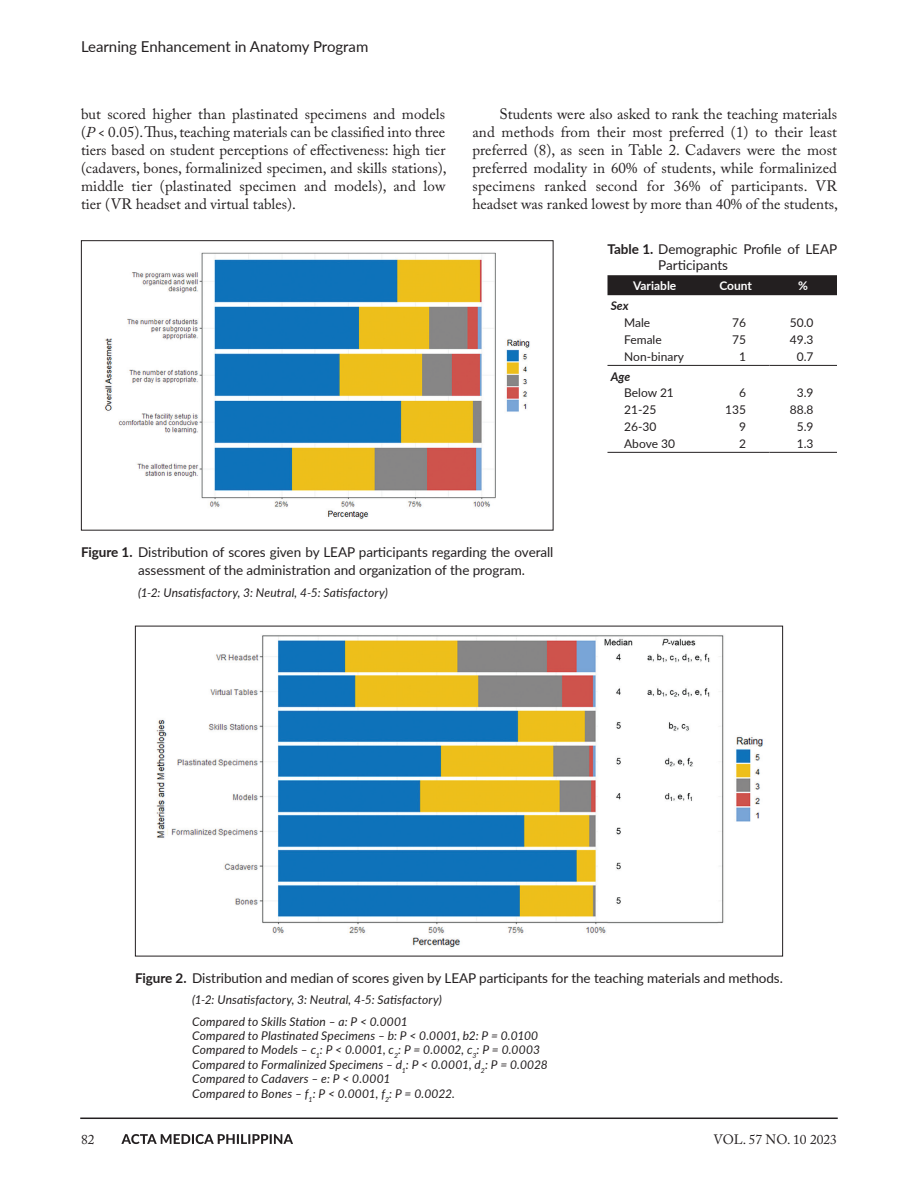
<style>
.page{position:relative;width:918px;height:1188px;background:#fff}
.page>*{position:absolute;margin:0;border:0;box-sizing:border-box;transform-origin:0 0}
.t1{font:15px/18px "Adobe Caslon Pro";color:#231f20;text-align:justify}
.t2{font:15px "Lato";color:#231f20}
.t3{font:13.5px/18px "Lato";letter-spacing:-.005em;color:#231f20}
.t4{font:13.5px "Adobe Caslon Pro";color:#231f20}
.t5{font:italic 12px/14.4px "Lato";letter-spacing:.015em;color:#231f20}
.t6{font:12px "Lato";color:#231f20}
.t7{font:700 12px "Lato";color:#fff}
.t8{font:italic 700 12px "Lato";color:#231f20}
.s1{font-style:italic}
.s2{font-weight:700}
</style>
<div class="page">
<img style="left:104px;top:252px;width:426px;height:267px">
<div style="left:81px;top:240px;width:473px;height:291px;border:1px solid #231f20"></div>
<div style="left:608px;top:275px;width:229px;height:20px;background:#231f20"></div>
<hr style="left:608px;top:365px;width:94px;height:1px;background:#231f20">
<hr style="left:702px;top:365px;width:68px;height:1px;background:#231f20">
<hr style="left:770px;top:365px;width:67px;height:1px;background:#231f20">
<hr style="left:608px;top:452px;width:94px;height:1px;background:#231f20">
<hr style="left:702px;top:452px;width:68px;height:1px;background:#231f20">
<hr style="left:770px;top:452px;width:67px;height:1px;background:#231f20">
<img style="left:156px;top:635px;width:607px;height:313px">
<hr style="left:80px;top:1118px;width:758px;height:1px;background:#231f20">
<svg style="left:121px;top:1134px;width:172px;height:10px"></svg>
<p class="t2" style="left:81px;top:35px;width:289px">Learning Enhancement in Anatomy Program</p>
<p class="t1" style="left:81px;top:105px;width:367px">but scored higher than plastinated specimens and models (<span class="s1">P</span> &lt; 0.05). Thus, teaching materials can be classified into three tiers based on student perceptions of effectiveness: high tier (cadavers, bones, formalinized specimen, and skills stations), middle tier (plastinated specimen and models), and low tier (VR headset and virtual tables).</p>
<p class="t1" style="left:472px;top:105px;width:367px;text-indent:27px">Students were also asked to rank the teaching materials and methods from their most preferred (1) to their least preferred (8), as seen in Table 2. Cadavers were the most preferred modality in 60% of students, while formalinized specimens ranked second for 36% of participants. VR headset was ranked lowest by more than 40% of the students,</p>
<p class="t3" style="left:138px;top:543px;width:417px;text-indent:-57px"><span class="s2">Figure 1.</span> Distribution of scores given by LEAP participants regarding the overall assessment of the administration and organization of the program.</p>
<p class="t5" style="left:138px;top:584px;width:251px">(1-2: Unsatisfactory, 3: Neutral, 4-5: Satisfactory)</p>
<p class="t3" style="left:658px;top:240px;width:181px;line-height:16.2px;text-indent:-51px"><span class="s2">Table 1.</span> Demographic Profile of LEAP<br>Participants</p>
<p class="t7" style="left:633px;top:277px;width:45px">Variable</p>
<p class="t7" style="left:719px;top:277px;width:34px">Count</p>
<p class="t7" style="left:798px;top:277px;width:11px">%</p>
<p class="t8" style="left:611px;top:297px;width:19px">Sex</p>
<p class="t6" style="left:624px;top:314px;width:28px">Male</p>
<p class="t6" style="left:732px;top:314px;width:15px">76</p>
<p class="t6" style="left:790px;top:314px;width:25px">50.0</p>
<p class="t6" style="left:624px;top:331px;width:39px">Female</p>
<p class="t6" style="left:732px;top:331px;width:15px">75</p>
<p class="t6" style="left:790px;top:331px;width:25px">49.3</p>
<p class="t6" style="left:624px;top:348px;width:61px">Non-binary</p>
<p class="t6" style="left:739px;top:348px;width:8px">1</p>
<p class="t6" style="left:797px;top:348px;width:18px">0.7</p>
<p class="t8" style="left:611px;top:367px;width:21px">Age</p>
<p class="t6" style="left:624px;top:384px;width:51px">Below 21</p>
<p class="t6" style="left:739px;top:384px;width:8px">6</p>
<p class="t6" style="left:797px;top:384px;width:18px">3.9</p>
<p class="t6" style="left:624px;top:401px;width:34px">21-25</p>
<p class="t6" style="left:725px;top:401px;width:22px">135</p>
<p class="t6" style="left:790px;top:401px;width:25px">88.8</p>
<p class="t6" style="left:624px;top:418px;width:34px">26-30</p>
<p class="t6" style="left:739px;top:418px;width:8px">9</p>
<p class="t6" style="left:797px;top:418px;width:18px">5.9</p>
<p class="t6" style="left:624px;top:435px;width:52px">Above 30</p>
<p class="t6" style="left:739px;top:435px;width:8px">2</p>
<p class="t6" style="left:797px;top:435px;width:18px">1.3</p>
<p class="t3" style="left:135px;top:969px;width:649px"><span class="s2">Figure 2.</span> Distribution and median of scores given by LEAP participants for the teaching materials and methods.</p>
<p class="t5" style="left:192px;top:989px;width:251px;line-height:21.1px">(1-2: Unsatisfactory, 3: Neutral, 4-5: Satisfactory)<br>Compared to Skills Station – a: P &lt; 0.0001</p>
<p class="t5" style="left:192px;top:1028px;width:357px">Compared to Plastinated Specimens – b: P &lt; 0.0001, b2: P = 0.0100<br>Compared to Models – c<sub>1</sub>: P &lt; 0.0001, c<sub>2</sub>: P = 0.0002, c<sub>3</sub>: P = 0.0003<br>Compared to Formalinized Specimens – d<sub>1</sub>: P &lt; 0.0001, d<sub>2</sub>: P = 0.0028<br>Compared to Cadavers – e: P &lt; 0.0001<br>Compared to Bones – f<sub>1</sub>: P &lt; 0.0001, f<sub>2</sub>: P = 0.0022.</p>
<p class="t4" style="left:81px;top:1131px;width:15px">82</p>
<p class="t4" style="left:714px;top:1131px;width:125px">VOL. 57 NO. 10 2023</p>
</div>
